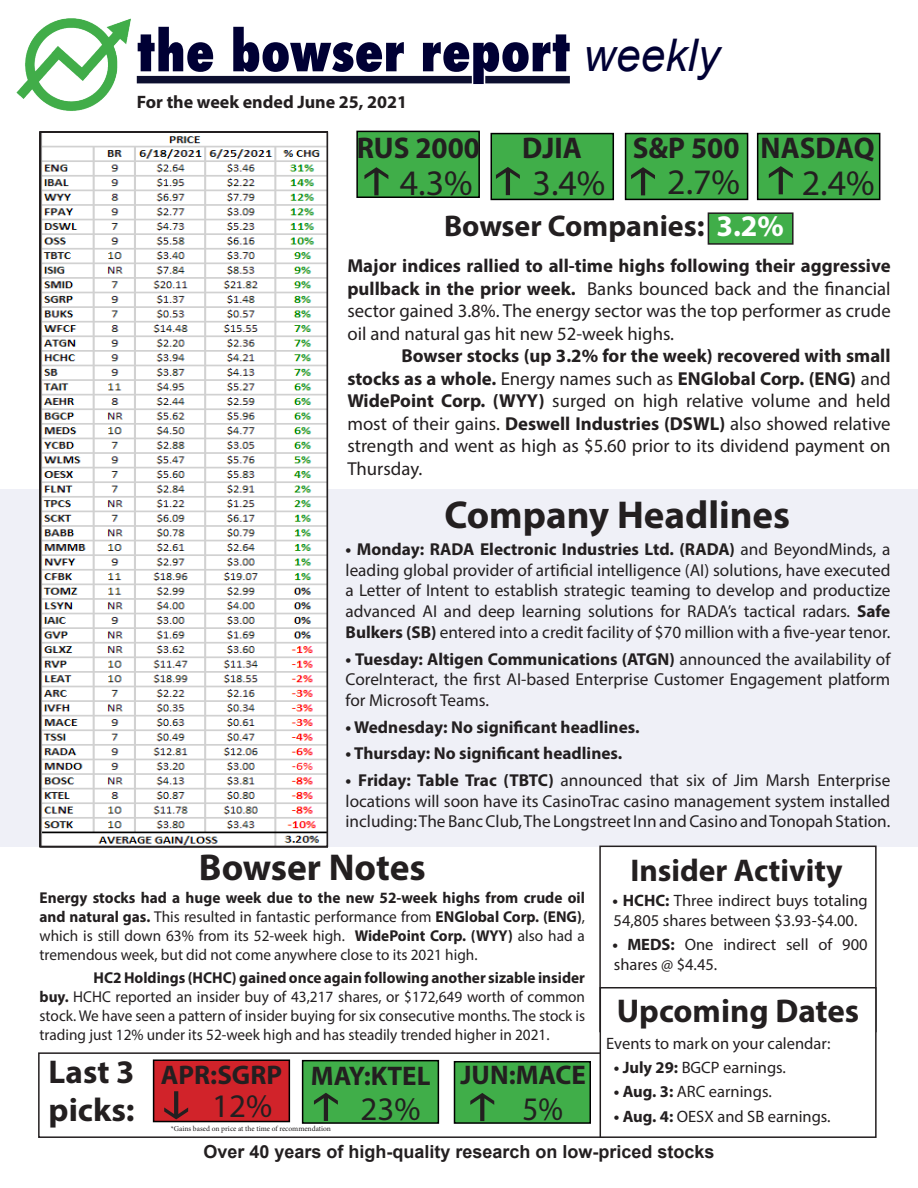
<style>
.page{position:relative;width:918px;height:1188px;background:#fff}
.page>*{position:absolute;margin:0;border:0;box-sizing:border-box;transform-origin:0 0}
.t1{font:800 condensed 54px "Futura";color:#000034}
.t2{font:700 39px "Myriad Pro";color:#231f20}
.t3{font:700 37.5px "Myriad Pro";color:#231f20}
.t4{font:36px "Myriad Pro";color:#231f20}
.t5{font:700 33px/37.5px "Myriad Pro";color:#231f20}
.t6{font:33px "Myriad Pro";color:#231f20}
.t7{font:33px "Myriad Pro";color:#231f20;scale:.94 1}
.t8{font:700 31.5px "Myriad Pro";color:#231f20}
.t9{font:700 30px "Myriad Pro";color:#231f20}
.t10{font:700 27px "Myriad Pro";color:#231f20}
.t11{font:18.75px/22.5px "Myriad Pro";color:#231f20;text-align:justify}
.t12{font:700 18px "Arial";color:#231f20}
.t13{font:700 18px "Myriad Pro";color:#231f20}
.t14{font:17.25px/20.7px "Myriad Pro";color:#231f20;text-align:justify}
.t15{font:700 17.25px "Myriad Pro";color:#231f20}
.t16{font:16.5px/19.8px "Myriad Pro";color:#231f20}
.t17{font:15.75px/18.9px "Myriad Pro";color:#231f20;text-align:justify}
.t18{font:7.5px "Minion Pro";color:#231f20}
.s1{font-family:"Arial";font-weight:400;font-style:italic;font-stretch:normal;font-size:45px}
.s2{color:#fff}
.s3{font-weight:700}
</style>
<div class="page">
<div style="left:137px;top:76px;width:433px;height:7px;background:#0d0f30"></div>
<div style="left:0;top:489px;width:918px;height:358px;background:#eff0f7"></div>
<div style="left:38px;top:1052px;width:566px;height:86px;border:2px solid #231f20"></div>
<div style="left:454px;top:1061px;width:137px;height:63px;background:#40ae49;border:2px solid #000"></div>
<div style="left:153px;top:1059px;width:137px;height:63px;background:#d1232a;border:2px solid #000"></div>
<div style="left:302px;top:1060px;width:137px;height:64px;background:#40ae49;border:2px solid #000"></div>
<div style="left:599px;top:846px;width:278px;height:186px;border:2px solid #231f20"></div>
<img style="left:16px;top:18px;width:130px;height:93px">
<div style="left:708px;top:213px;width:85px;height:31px;background:#40ae49"></div>
<div style="left:708px;top:212px;width:86px;height:33px;border:2px solid #231f20"></div>
<svg style="left:135px;top:24px;width:11px;height:51px"></svg>
<svg style="left:230px;top:75px;width:177px;height:9px"></svg>
<svg style="left:420px;top:75px;width:150px;height:9px"></svg>
<div style="left:600px;top:988px;width:276px;height:149px;background:#fff"></div>
<div style="left:600px;top:987px;width:277px;height:151px;border:2px solid #231f20"></div>
<div style="left:356px;top:131px;width:124px;height:67px;background:#40ae49;border:2px solid #000"></div>
<div style="left:491px;top:133px;width:123px;height:67px;background:#40ae49;border:2px solid #000"></div>
<div style="left:757px;top:133px;width:123px;height:67px;background:#40ae49;border:2px solid #000"></div>
<div style="left:625px;top:133px;width:123px;height:67px;background:#40ae49;border:2px solid #000"></div>
<img style="left:43px;top:136px;width:282px;height:708px">
<div style="left:40px;top:131px;width:288px;height:716px;border:2px solid #231f20"></div>
<svg style="left:443px;top:167px;width:264px;height:34px"></svg>
<p class="t1" style="left:137px;top:15px;width:584px">the bowser report <span class="s1">weekly</span></p>
<p class="t13" style="left:137px;top:90px;width:272px">For the week ended June 25, 2021</p>
<p class="t9" style="left:357px;top:129px;width:125px">RUS 2000</p>
<p class="t9" style="left:522px;top:129px;width:61px">DJIA</p>
<p class="t9" style="left:761px;top:128px;width:115px">NASDAQ</p>
<p class="t9" style="left:633px;top:128px;width:108px">S&amp;P 500</p>
<p class="t4" style="left:400px;top:160px;width:74px">4.3%</p>
<p class="t4" style="left:533px;top:161px;width:74px">3.4%</p>
<p class="t4" style="left:667px;top:160px;width:74px">2.7%</p>
<p class="t4" style="left:802px;top:161px;width:74px">2.4%</p>
<p class="t9" style="left:444px;top:207px;width:341px">Bowser Companies: <span class="s2">3.2%</span></p>
<p class="t11" style="left:347px;top:255px;width:545px"><span class="s3">Major indices rallied to all-time highs following their aggressive pullback in the prior week.</span> Banks bounced back and the financial sector gained 3.8%. The energy sector was the top performer as crude oil and natural gas hit new 52-week highs.</p>
<p class="t11" style="left:347px;top:345px;width:545px;text-indent:54px"><span class="s3">Bowser stocks (up 3.2% for the week) recovered with small stocks as a whole.</span> Energy names such as <span class="s3">ENGlobal Corp. (ENG)</span> and <span class="s3">WidePoint Corp. (WYY)</span> surged on high relative volume and held most of their gains. <span class="s3">Deswell Industries (DSWL)</span> also showed relative strength and went as high as $5.60 prior to its dividend payment on Thursday.</p>
<p class="t2" style="left:444px;top:490px;width:347px">Company Headlines</p>
<p class="t14" style="left:346px;top:539px;width:546px"><span class="s3">• Monday: RADA Electronic Industries Ltd. (RADA)</span> and BeyondMinds, a leading global provider of artificial intelligence (AI) solutions, have executed a Letter of Intent to establish strategic teaming to develop and productize advanced AI and deep learning solutions for RADA’s tactical radars. <span class="s3">Safe Bulkers (SB)</span> entered into a credit facility of $70 million with a five-year tenor.</p>
<p class="t14" style="left:346px;top:648px;width:546px"><span class="s3">• Tuesday: Altigen Communications (ATGN)</span> announced the availability of CoreInteract, the first AI-based Enterprise Customer Engagement platform for Microsoft Teams.</p>
<p class="t15" style="left:346px;top:716px;width:296px">• Wednesday: No significant headlines.</p>
<p class="t15" style="left:346px;top:742px;width:278px">• Thursday: No significant headlines.</p>
<p class="t14" style="left:346px;top:770px;width:546px"><span class="s3">• Friday: Table Trac (TBTC)</span> announced that six of Jim Marsh Enterprise locations will soon have its CasinoTrac casino management system installed including: The Banc Club, The Longstreet Inn and Casino and Tonopah Station.</p>
<p class="t3" style="left:199px;top:843px;width:228px">Bowser Notes</p>
<p class="t17" style="left:40px;top:888px;width:547px"><span class="s3">Energy stocks had a huge week due to the new 52-week highs from crude oil and natural gas.</span> This resulted in fantastic performance from <span class="s3">ENGlobal Corp. (ENG)</span>, which is still down 63% from its 52-week high. <span class="s3">WidePoint Corp. (WYY)</span> also had a tremendous week, but did not come anywhere close to its 2021 high.</p>
<p class="t17" style="left:40px;top:968px;width:547px;text-indent:54px"><span class="s3">HC2 Holdings (HCHC) gained once again following another sizable insider buy.</span> HCHC reported an insider buy of 43,217 shares, or $172,649 worth of common stock. We have seen a pattern of insider buying for six consecutive months. The stock is trading just 12% under its 52-week high and has steadily trended higher in 2021.</p>
<p class="t5" style="left:49px;top:1052px;width:88px">Last 3 picks:</p>
<p class="t10" style="left:161px;top:1058px;width:123px">APR:SGRP</p>
<p class="t10" style="left:461px;top:1058px;width:127px">JUN:MACE</p>
<p class="t10" style="left:311px;top:1058px;width:121px">MAY:KTEL</p>
<p class="t6" style="left:361px;top:1089px;width:61px">23%</p>
<p class="t7" style="left:523px;top:1089px;width:45px">5%</p>
<p class="t6" style="left:212px;top:1086px;width:61px">12%</p>
<p class="t18" style="left:171px;top:1123px;width:162px">*Gains based on price at the time of recommendation</p>
<p class="t8" style="left:630px;top:850px;width:214px">Insider Activity</p>
<p class="t16" style="left:612px;top:890px;width:257px"><span class="s3">• HCHC:</span> Three indirect buys totaling<br>54,805 shares between $3.93-$4.00.</p>
<p class="t16" style="left:612px;top:934px;width:257px"><span class="s3">• MEDS:</span> One indirect sell of 900 shares @ $4.45.</p>
<p class="t5" style="left:617px;top:991px;width:244px">Upcoming Dates</p>
<p class="t16" style="left:606px;top:1033px;width:226px">Events to mark on your calendar:</p>
<p class="t16" style="left:614px;top:1057px;width:174px"><span class="s3">• July 29:</span> BGCP earnings.</p>
<p class="t16" style="left:614px;top:1082px;width:159px"><span class="s3">• Aug. 3:</span> ARC earnings.</p>
<p class="t16" style="left:614px;top:1106px;width:218px"><span class="s3">• Aug. 4:</span> OESX and SB earnings.</p>
<p class="t12" style="left:203px;top:1140px;width:513px">Over 40 years of high-quality research on low-priced stocks</p>
</div>
